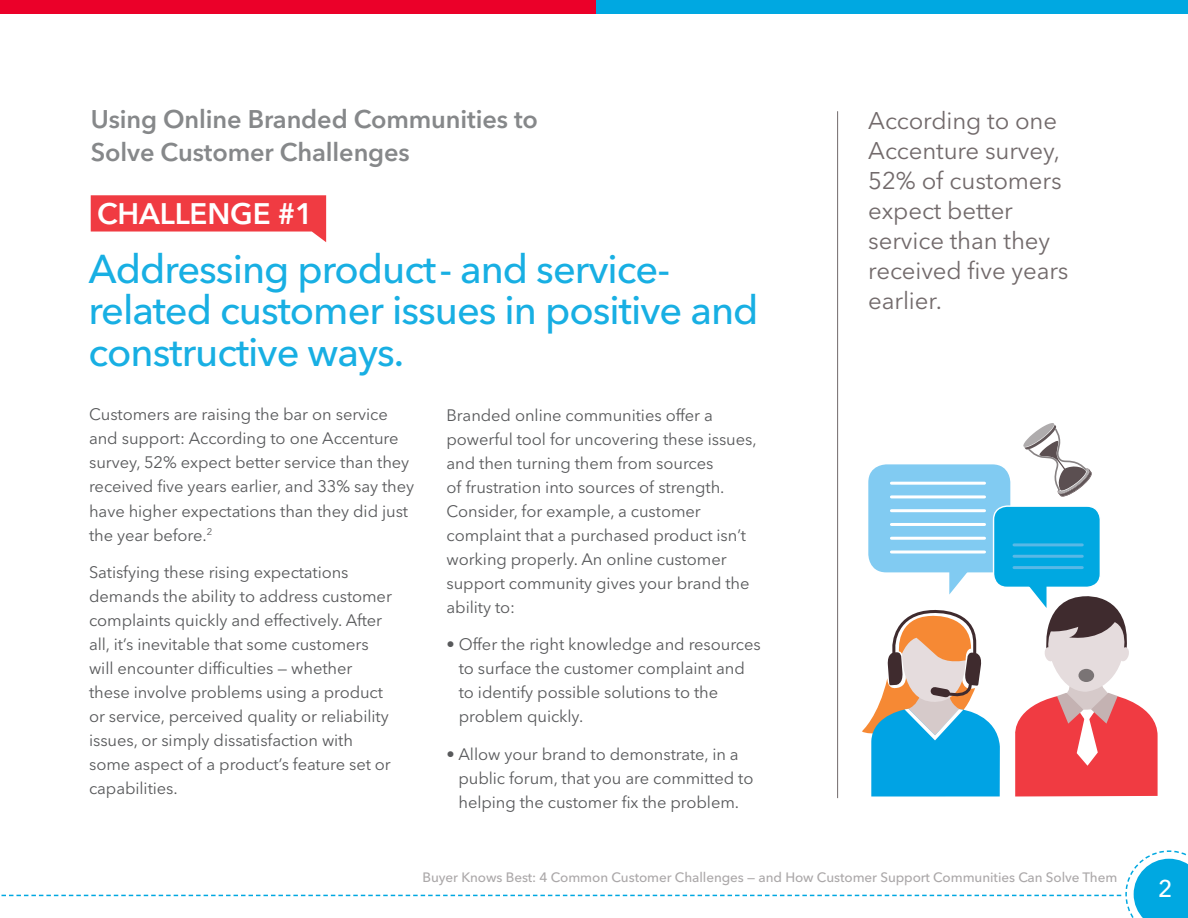
<style>
.page{position:relative;width:1188px;height:918px;background:#fff}
.page>*{position:absolute;margin:0;border:0;box-sizing:border-box;transform-origin:0 0}
.t1{font:500 39.9px/41.4px "Avenir Next LT Pro";letter-spacing:-.025em;color:#18afe3}
.t2{font:600 29.4px "Avenir Next LT Pro";letter-spacing:-.005em;color:#fff}
.t3{font:600 25.35px/32.7px "Avenir Next LT Pro";letter-spacing:-.005em;color:#86888a}
.t4{font:24px/30px "Avenir Next LT Pro";letter-spacing:-.005em;color:#726a6b}
.t5{font:500 24px "Avenir Next LT Pro";color:#fff}
.t6{font:16.5px/24px "Avenir Next LT Pro";letter-spacing:-.005em;color:#58595b}
.t7{font:500 13.5px "Avenir Next LT Pro";letter-spacing:-.005em;color:#aba8a9}
</style>
<div class="page">
<svg style="left:2px;top:850px;width:1186px;height:68px"></svg>
<div style="left:0;top:1px;width:597px;height:13px;background:#eb0029"></div>
<div style="left:597px;top:1px;width:591px;height:13px;background:#00a8e1"></div>
<hr style="left:837px;top:111px;width:1px;height:687px;background:#726a6b">
<svg style="left:91px;top:195px;width:235px;height:47px"></svg>
<svg style="left:862px;top:610px;width:138px;height:187px"></svg>
<div style="left:868px;top:464px;width:142px;height:108px;background:#81cbf2;border-radius:18px"></div>
<div style="left:994px;top:506px;width:106px;height:81px;background:#00a8e1;border-radius:14px"></div>
<div style="left:993px;top:505px;width:108px;height:83px;border:1px solid #fff;border-radius:14px"></div>
<svg style="left:949px;top:572px;width:27px;height:23px"></svg>
<svg style="left:1014px;top:576px;width:144px;height:220px"></svg>
<hr style="left:891px;top:482px;width:94px;height:3px;background:#fff">
<hr style="left:891px;top:495px;width:94px;height:3px;background:#fff">
<hr style="left:891px;top:509px;width:94px;height:3px;background:#fff">
<hr style="left:891px;top:523px;width:94px;height:3px;background:#fff">
<hr style="left:891px;top:537px;width:94px;height:3px;background:#fff">
<hr style="left:1014px;top:543px;width:68px;height:3px;background:#58b8e6">
<hr style="left:1014px;top:555px;width:68px;height:3px;background:#58b8e6">
<hr style="left:1014px;top:566px;width:68px;height:3px;background:#58b8e6">
<svg style="left:891px;top:550px;width:94px;height:4px"></svg>
<svg style="left:1023px;top:423px;width:69px;height:74px"></svg>
<h3 class="t3" style="left:91px;top:103px;width:449px">Using Online Branded Communities to<br>Solve Customer Challenges</h3>
<h2 class="t2" style="left:97px;top:196px;width:217px">CHALLENGE #1</h2>
<h1 class="t1" style="left:89px;top:248px;width:672px">Addressing product- and service&shy;related customer issues in positive and constructive ways.</h1>
<p class="t6" style="left:89px;top:403px;width:327px">Customers are raising the bar on service and support: According to one Accenture survey, 52% expect better service than they received five years earlier, and 33% say they have higher expectations than they did just the year before.<sup>2</sup></p>
<p class="t6" style="left:89px;top:560px;width:304px">Satisfying these rising expectations demands the ability to address customer complaints quickly and effectively. After all, it’s inevitable that some customers will encounter difficulties — whether these involve problems using a product or service, perceived quality or reliability issues, or simply dissatisfaction with some aspect of a product’s feature set or capabilities.</p>
<p class="t6" style="left:447px;top:403px;width:312px">Branded online communities offer a powerful tool for uncovering these issues, and then turning them from sources<br>of frustration into sources of strength.<br>Consider, for example, a customer complaint that a purchased product isn’t working properly. An online customer support community gives your brand the ability to:</p>
<p class="t6" style="left:459px;top:632px;width:303px;text-indent:-12px">• Offer the right knowledge and resources to surface the customer complaint and to identify possible solutions to the problem quickly.</p>
<p class="t6" style="left:458px;top:742px;width:297px;text-indent:-12px">• Allow your brand to demonstrate, in a public forum, that you are committed to helping the customer fix the problem.</p>
<h3 class="t4" style="left:868px;top:106px;width:202px">According to one<br>Accenture survey,<br>52% of customers expect better service than they received five years earlier.</h3>
<p class="t7" style="left:422px;top:869px;width:696px">Buyer Knows Best: 4 Common Customer Challenges — and How Customer Support Communities Can Solve Them</p>
<h3 class="t5" style="left:1158px;top:874px;width:16px">2</h3>
</div>
